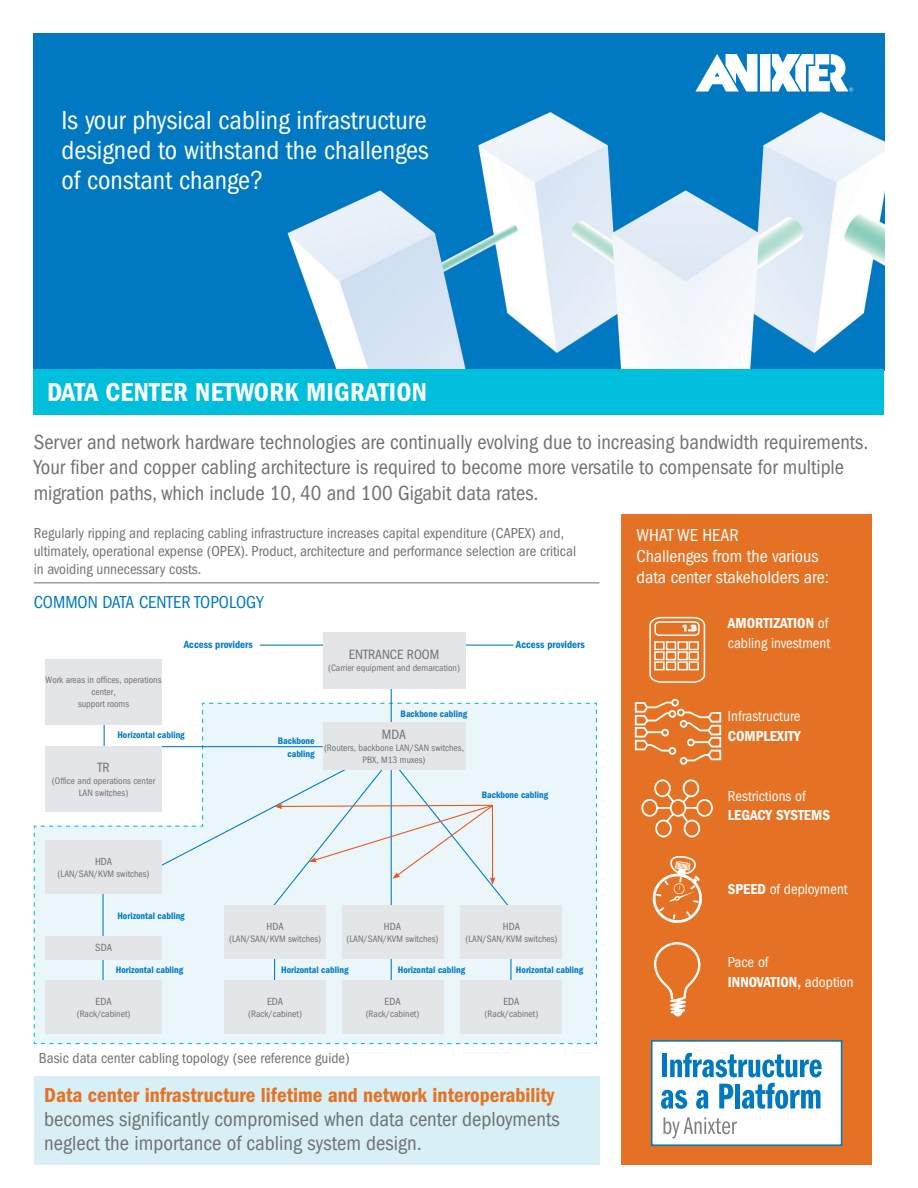
<style>
.page{position:relative;width:918px;height:1188px;background:#fff}
.page>*{position:absolute;margin:0;border:0;box-sizing:border-box;transform-origin:0 0}
.t1{font:condensed 27px/30px "ITC Franklin Gothic Std";color:#fff;text-align:justify}
.t2{font:27px "ITC Franklin Gothic Std Dm Cd";letter-spacing:.01em;color:#fff}
.t3{font:condensed 21.15px/25.5px "ITC Franklin Gothic Std";color:#717073}
.t4{font:condensed 21px/24px "ITC Franklin Gothic Std";color:#717073}
.t5{font:21px "ITC Franklin Gothic Std Dm Cd";color:#e57224}
.t6{font:condensed 18px/21px "ITC Franklin Gothic Std";color:#fff}
.t7{font:condensed 18px "ITC Franklin Gothic Std";color:#0079c1}
.t8{font:condensed 15px/18px "ITC Franklin Gothic Std";color:#717073}
.t9{font:condensed 15px "ITC Franklin Gothic Std";color:#fff}
.t10{font:15px "ITC Franklin Gothic Std Dm Cd";color:#fff}
.t11{font:condensed 13.95px "ITC Franklin Gothic Std";color:#717073}
.t12{font:10.8px "ITC Franklin Gothic Std Dm Cd";color:#0079c1}
.t13{font:condensed 10.8px "ITC Franklin Gothic Std";color:#717073}
.t14{font:condensed 9.6px/11.9px "ITC Franklin Gothic Std";color:#717073;text-align:center}
.t15{font:9.6px/12.9px "ITC Franklin Gothic Std Dm Cd";color:#0079c1;text-align:right}
.s1{font-family:"ITC Franklin Gothic Std";font-stretch:condensed}
.s2{font-family:"ITC Franklin Gothic Std Dm Cd";font-stretch:normal}
</style>
<div class="page">
<div style="left:34px;top:1076px;width:565px;height:89px;background:#d8eff5"></div>
<img style="left:34px;top:34px;width:850px;height:335px">
<div style="left:34px;top:369px;width:850px;height:46px;background:#00bfdc"></div>
<div style="left:621px;top:514px;width:251px;height:651px;background:#e57224"></div>
<div style="left:652px;top:1041px;width:190px;height:104px;background:#fff"></div>
<div style="left:651px;top:1040px;width:191px;height:106px;border:2px solid #0079c1"></div>
<div style="left:662px;top:1054px;width:5px;height:23px;background:#0079c1"></div>
<svg style="left:670px;top:1053px;width:152px;height:24px"></svg>
<svg style="left:661px;top:1090px;width:26px;height:19px"></svg>
<svg style="left:696px;top:1090px;width:12px;height:19px"></svg>
<svg style="left:719px;top:1084px;width:14px;height:24px"></svg>
<div style="left:735px;top:1084px;width:5px;height:24px;background:#0079c1"></div>
<svg style="left:742px;top:1083px;width:79px;height:26px"></svg>
<svg style="left:664px;top:1117px;width:73px;height:21px"></svg>
<svg style="left:654px;top:943px;width:47px;height:74px"></svg>
<svg style="left:652px;top:856px;width:50px;height:67px"></svg>
<hr style="left:646px;top:807px;width:60px;height:2px;background:#fff">
<svg style="left:659px;top:786px;width:37px;height:45px"></svg>
<div style="left:642px;top:800px;width:15px;height:16px;background:#e57224;border-radius:50%"></div>
<div style="left:641px;top:799px;width:17px;height:18px;border:2px solid #fff;border-radius:50%"></div>
<div style="left:697px;top:800px;width:15px;height:16px;background:#e57224;border-radius:50%"></div>
<div style="left:696px;top:799px;width:17px;height:18px;border:2px solid #fff;border-radius:50%"></div>
<div style="left:656px;top:821px;width:15px;height:16px;background:#e57224;border-radius:50%"></div>
<div style="left:655px;top:820px;width:17px;height:17px;border:2px solid #fff;border-radius:50%"></div>
<div style="left:685px;top:821px;width:14px;height:16px;background:#e57224;border-radius:50%"></div>
<div style="left:684px;top:820px;width:16px;height:17px;border:2px solid #fff;border-radius:50%"></div>
<div style="left:655px;top:780px;width:15px;height:16px;background:#e57224;border-radius:50%"></div>
<div style="left:654px;top:779px;width:17px;height:18px;border:2px solid #fff;border-radius:50%"></div>
<div style="left:684px;top:780px;width:14px;height:16px;background:#e57224;border-radius:50%"></div>
<div style="left:683px;top:779px;width:16px;height:18px;border:2px solid #fff;border-radius:50%"></div>
<div style="left:671px;top:800px;width:14px;height:16px;background:#e57224;border-radius:50%"></div>
<div style="left:670px;top:799px;width:16px;height:18px;border:2px solid #fff;border-radius:50%"></div>
<div style="left:671px;top:699px;width:8px;height:8px;border:2px solid #fff;border-radius:50%"></div>
<svg style="left:634px;top:700px;width:88px;height:64px"></svg>
<div style="left:680px;top:757px;width:7px;height:8px;border:2px solid #fff;border-radius:50%"></div>
<svg style="left:649px;top:616px;width:57px;height:67px"></svg>
<hr style="left:34px;top:582px;width:565px;height:1px;background:#717073">
<hr style="left:260px;top:645px;width:253px;height:1px;background:#0079c1">
<hr style="left:391px;top:683px;width:1px;height:302px;background:#0079c1">
<div style="left:323px;top:632px;width:142px;height:56px;background:#e4e5e6"></div>
<div style="left:45px;top:659px;width:117px;height:65px;background:#e4e5e6"></div>
<svg style="left:34px;top:703px;width:563px;height:341px;background:#e6eff1"></svg>
<div style="left:460px;top:905px;width:102px;height:54px;background:#e4e5e6"></div>
<div style="left:760px;top:54px;width:11px;height:37px;background:#fff"></div>
<svg style="left:695px;top:54px;width:62px;height:38px"></svg>
<svg style="left:772px;top:54px;width:81px;height:38px"></svg>
<h1 class="t1" style="left:62px;top:105px;width:369px">Is your physical cabling infrastructure designed to withstand the challenges of constant change?</h1>
<h1 class="t2" style="left:47px;top:377px;width:381px">DATA CENTER NETWORK MIGRATION</h1>
<p class="t3" style="left:34px;top:429px;width:836px">Server and network hardware technologies are continually evolving due to increasing bandwidth requirements.<br>Your fiber and copper cabling architecture is required to become more versatile to compensate for multiple migration paths, which include 10, 40 and 100 Gigabit data rates.</p>
<p class="t8" style="left:34px;top:524px;width:544px">Regularly ripping and replacing cabling infrastructure increases capital expenditure (CAPEX) and, ultimately, operational expense (OPEX). Product, architecture and performance selection are critical in avoiding unnecessary costs.</p>
<h3 class="t6" style="left:636px;top:524px;width:194px">WHAT WE HEAR<br>Challenges from the various data center stakeholders are:</h3>
<h3 class="t10" style="left:728px;top:615px;width:102px">AMORTIZATION <span class="s1">of</span></h3>
<h3 class="t9" style="left:728px;top:634px;width:104px">cabling investment</h3>
<h3 class="t7" style="left:34px;top:592px;width:231px">COMMON DATA CENTER TOPOLOGY</h3>
<p class="t12" style="left:184px;top:638px;width:70px">Access providers</p>
<p class="t12" style="left:516px;top:638px;width:70px">Access providers</p>
<h3 class="t11" style="left:349px;top:646px;width:92px">ENTRANCE ROOM</h3>
<p class="t14" style="left:328px;top:662px;width:133px">(Carrier equipment and demarcation)</p>
<p class="t14" style="left:46px;top:674px;width:117px">Work areas in offices, operations center,<br>support rooms</p>
<p class="t15" style="left:117px;top:729px;width:69px">Horizontal cabling</p>
<h3 class="t11" style="left:98px;top:759px;width:14px">TR</h3>
<p class="t14" style="left:52px;top:775px;width:105px">(Office and operations center<br>LAN switches)</p>
<p class="t13" style="left:95px;top:856px;width:19px">HDA</p>
<p class="t14" style="left:58px;top:868px;width:94px">(LAN/SAN/KVM switches)</p>
<p class="t15" style="left:117px;top:909px;width:69px">Horizontal cabling</p>
<p class="t13" style="left:95px;top:942px;width:18px">SDA</p>
<p class="t15" style="left:278px;top:734px;width:38px">Backbone cabling</p>
<p class="t15" style="left:401px;top:707px;width:68px">Backbone cabling</p>
<h3 class="t11" style="left:382px;top:727px;width:26px">MDA</h3>
<p class="t14" style="left:324px;top:742px;width:142px">(Routers, backbone LAN/SAN switches,<br>PBX, M13 muxes)</p>
<p class="t15" style="left:482px;top:788px;width:68px">Backbone cabling</p>
<p class="t13" style="left:267px;top:920px;width:19px">HDA</p>
<p class="t14" style="left:229px;top:933px;width:94px">(LAN/SAN/KVM switches)</p>
<p class="t13" style="left:384px;top:920px;width:19px">HDA</p>
<p class="t14" style="left:347px;top:933px;width:94px">(LAN/SAN/KVM switches)</p>
<p class="t13" style="left:503px;top:920px;width:19px">HDA</p>
<p class="t14" style="left:465px;top:933px;width:94px">(LAN/SAN/KVM switches)</p>
<p class="t15" style="left:116px;top:964px;width:69px">Horizontal cabling</p>
<p class="t15" style="left:281px;top:964px;width:69px">Horizontal cabling</p>
<p class="t15" style="left:398px;top:964px;width:69px">Horizontal cabling</p>
<p class="t15" style="left:516px;top:964px;width:69px">Horizontal cabling</p>
<p class="t13" style="left:95px;top:996px;width:18px">EDA</p>
<p class="t14" style="left:77px;top:1008px;width:55px">(Rack/cabinet)</p>
<p class="t13" style="left:267px;top:996px;width:18px">EDA</p>
<p class="t14" style="left:248px;top:1008px;width:55px">(Rack/cabinet)</p>
<h3 class="t8" style="left:39px;top:1049px;width:312px">Basic data center cabling topology (see reference guide)</h3>
<p class="t13" style="left:384px;top:996px;width:18px">EDA</p>
<p class="t14" style="left:366px;top:1008px;width:55px">(Rack/cabinet)</p>
<p class="t13" style="left:503px;top:996px;width:18px">EDA</p>
<p class="t14" style="left:485px;top:1008px;width:55px">(Rack/cabinet)</p>
<h3 class="t5" style="left:44px;top:1083px;width:512px">Data center infrastructure lifetime and network interoperability</h3>
<h3 class="t4" style="left:44px;top:1107px;width:517px">becomes significantly compromised when data center deployments neglect the importance of cabling system design.</h3>
<h3 class="t9" style="left:728px;top:708px;width:74px">Infrastructure</h3>
<h3 class="t10" style="left:728px;top:727px;width:74px">COMPLEXITY</h3>
<h3 class="t9" style="left:728px;top:787px;width:79px">Restrictions of</h3>
<h3 class="t10" style="left:728px;top:807px;width:104px">LEGACY SYSTEMS</h3>
<h3 class="t9" style="left:728px;top:880px;width:121px"><span class="s2">SPEED</span> of deployment</h3>
<h3 class="t9" style="left:728px;top:954px;width:42px">Pace of</h3>
<h3 class="t10" style="left:728px;top:973px;width:127px">INNOVATION, <span class="s1">adoption</span></h3>
</div>
